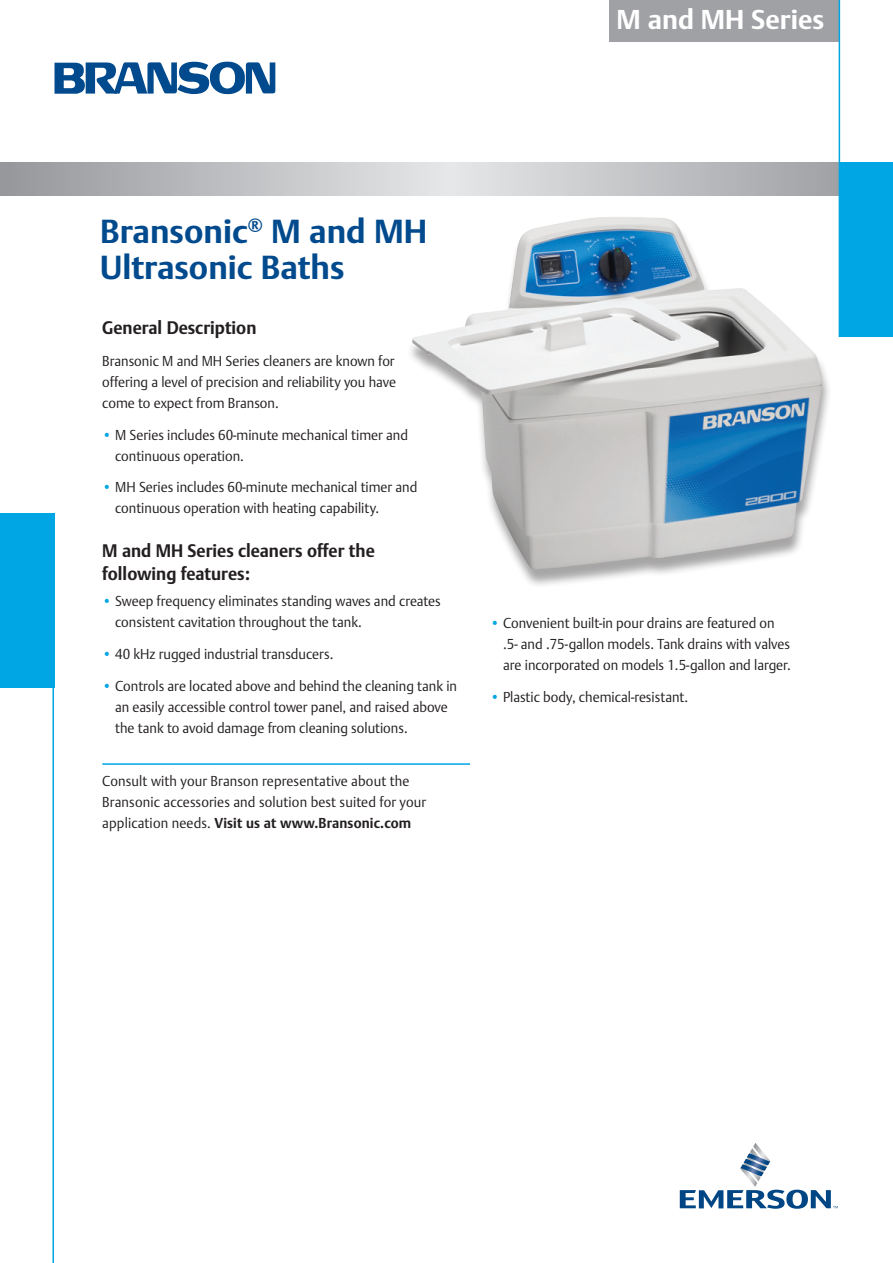
<style>
.page{position:relative;width:893px;height:1263px;background:#fff}
.page>*{position:absolute;margin:0;border:0;box-sizing:border-box;transform-origin:0 0}
.COVERS___Title_white{font:700 33px/36px "DTL Argo TOT";color:#004a8d}
.COVERS___Boxed_name{font:700 27px "DTL Argo TOT";color:#fff}
.INTERIOR___Body_10_5{font:700 18px/22.5px "DTL Argo TOT";color:#231f20;scale:.95 1}
.INTERIOR___Body_10_5-2{font:300 14.25px/21px "DTL Argo TOT";color:#231f20;scale:.95 1}
.s1{color:#00a5e3}
.s2{font-weight:700}
</style>
<div class="page">
<img style="left:412px;top:217px;width:411px;height:353px">
<svg style="left:55px;top:62px;width:220px;height:32px"></svg>
<svg style="left:0;top:162px;width:839px;height:33px;background:#bfc1c3"></svg>
<div style="left:610px;top:0;width:229px;height:41px;background:#a0a1a5"></div>
<div style="left:839px;top:162px;width:54px;height:175px;background:#00a5e3"></div>
<hr style="left:102px;top:763px;width:368px;height:2px;background:#00a5e3">
<div style="left:0;top:513px;width:54px;height:175px;background:#00a5e3"></div>
<hr style="left:52px;top:513px;width:2px;height:750px;background:#00a5e3">
<hr style="left:839px;top:0;width:1px;height:337px;background:#00a5e3">
<svg style="left:680px;top:1143px;width:158px;height:66px"></svg>
<p class="COVERS___Boxed_name" style="left:617px;top:3px;width:209px">M and MH Series</p>
<p class="COVERS___Title_white" style="left:100px;top:214px;width:329px">Bransonic<sup>®</sup> M and MH<br>Ultrasonic Baths</p>
<p class="INTERIOR___Body_10_5" style="left:102px;top:317px;width:164px">General Description</p>
<p class="INTERIOR___Body_10_5-2" style="left:102px;top:350px;width:311px;text-align:justify">Bransonic M and MH Series cleaners are known for offering a level of precision and reliability you have come to expect from Branson.</p>
<p class="INTERIOR___Body_10_5-2" style="left:115px;top:424px;width:310px;text-indent:-13px"><span class="s1">•</span> M Series includes 60-minute mechanical timer and continuous operation.</p>
<p class="INTERIOR___Body_10_5-2" style="left:115px;top:477px;width:320px;text-indent:-13px"><span class="s1">•</span> MH Series includes 60-minute mechanical timer and continuous operation with heating capability.</p>
<p class="INTERIOR___Body_10_5" style="left:102px;top:540px;width:288px">M and MH Series cleaners offer the following features:</p>
<p class="INTERIOR___Body_10_5-2" style="left:115px;top:591px;width:344px;text-indent:-13px"><span class="s1">•</span> Sweep frequency eliminates standing waves and creates consistent cavitation throughout the tank.</p>
<p class="INTERIOR___Body_10_5-2" style="left:102px;top:644px;width:245px"><span class="s1">•</span> 40 kHz rugged industrial transducers.</p>
<p class="INTERIOR___Body_10_5-2" style="left:115px;top:676px;width:361px;text-indent:-13px"><span class="s1">•</span> Controls are located above and behind the cleaning tank in an easily accessible control tower panel, and raised above the tank to avoid damage from cleaning solutions.</p>
<p class="INTERIOR___Body_10_5-2" style="left:102px;top:771px;width:342px">Consult with your Branson representative about the<br>Bransonic accessories and solution best suited for your application needs. <span class="s2">Visit us at www.Bransonic.com</span></p>
<p class="INTERIOR___Body_10_5-2" style="left:503px;top:612px;width:304px;text-indent:-13px"><span class="s1">•</span> Convenient built-in pour drains are featured on .5- and .75-gallon models. Tank drains with valves are incorporated on models 1.5-gallon and larger.</p>
<p class="INTERIOR___Body_10_5-2" style="left:490px;top:686px;width:210px"><span class="s1">•</span> Plastic body, chemical-resistant.</p>
</div>
